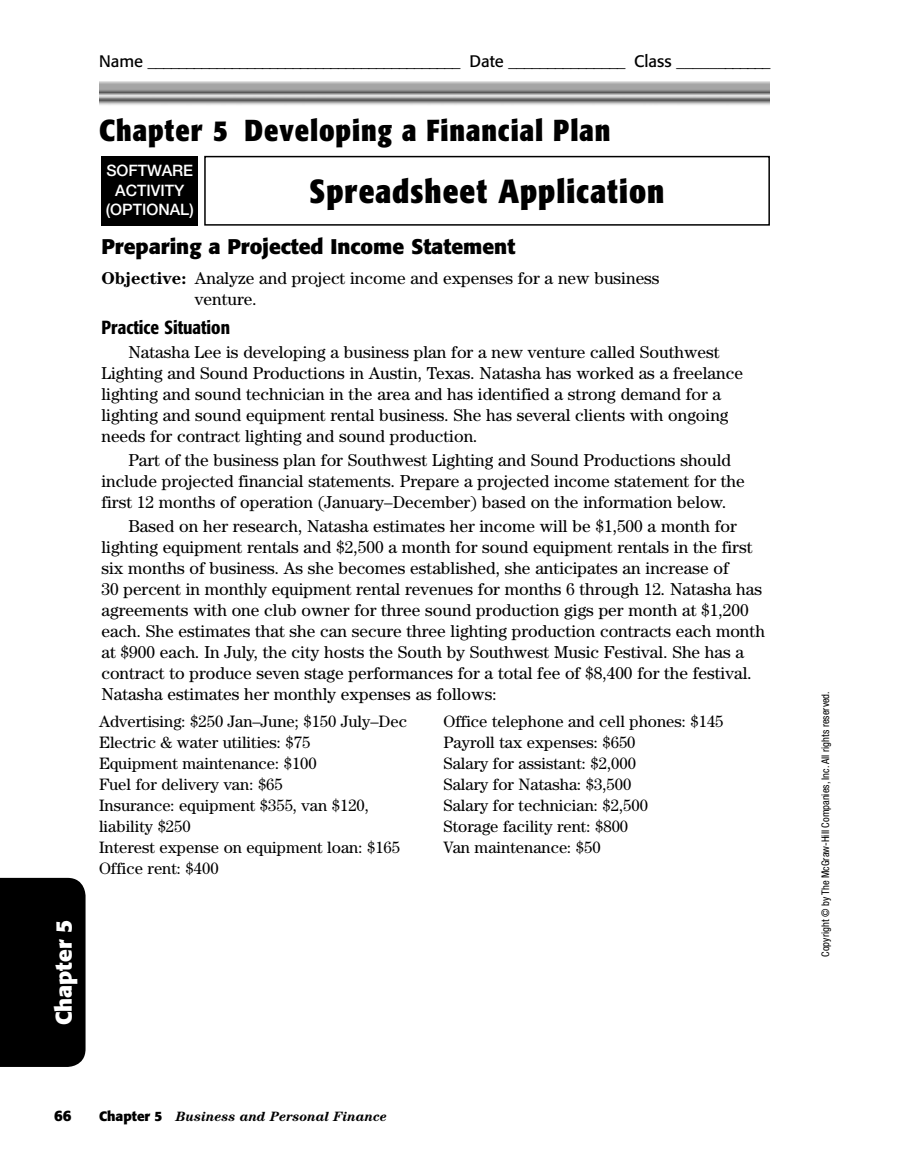
<style>
.page{position:relative;width:905px;height:1175px;background:#fff}
.page>*{position:absolute;margin:0;border:0;box-sizing:border-box;transform-origin:0 0}
.t1{font:700 33px "Formata OTF Cn";letter-spacing:.03em;color:#000}
.t2{font:700 30px "Formata OTF Cn";letter-spacing:.03em;color:#000}
.t3{font:700 22.5px "Formata OTF";color:#fff}
.t4{font:700 21px "Formata OTF";color:#000}
.t5{font:18.75px "Formata OTF Cn Md";color:#000}
.t6{font:17.25px/21px "Century Std";color:#000}
.t7{font:16.5px/21px "Century Std";color:#000}
.t8{font:16.5px "Formata OTF";color:#000}
.t9{font:500 15.75px/19.5px "Helvetica Neue LT Std";color:#fff;text-align:center}
.t10{font:700 15px "Formata OTF";color:#000}
.t11{font:italic 700 13.5px "Century Std";color:#000}
.t12{font:condensed 10.5px "Helvetica Neue LT Std";color:#000}
.s1{font-weight:700}
.s2{font-family:"Formata OTF";font-style:normal}
</style>
<div class="page">
<img style="left:99px;top:81px;width:671px;height:24px">
<div style="left:0;top:878px;width:86px;height:188px;background:#000"></div>
<div style="left:101px;top:156px;width:97px;height:70px;background:#000"></div>
<div style="left:204px;top:156px;width:566px;height:70px;border:2px solid #000"></div>
<p class="t8" style="left:99px;top:53px;width:673px">Name _________________________________________ Date _______________ Class ____________</p>
<p class="t2" style="left:99px;top:118px;width:513px">Chapter 5 Developing a Financial Plan</p>
<p class="t3" style="left:53px;top:1025px;width:107px;rotate:-90deg">Chapter 5</p>
<p class="t9" style="left:106px;top:162px;width:89px">SOFTWARE<br>ACTIVITY (OPTIONAL)</p>
<p class="t1" style="left:309px;top:178px;width:356px">Spreadsheet Application</p>
<p class="t4" style="left:101px;top:236px;width:415px">Preparing a Projected Income Statement</p>
<p class="t6" style="left:195px;top:269px;width:466px;text-indent:-93px"><span class="s1">Objective:</span> Analyze and project income and expenses for a new business venture.</p>
<p class="t5" style="left:101px;top:319px;width:130px">Practice Situation</p>
<p class="t6" style="left:101px;top:342px;width:643px;text-indent:27px">Natasha Lee is developing a business plan for a new venture called Southwest Lighting and Sound Productions in Austin, Texas. Natasha has worked as a freelance lighting and sound technician in the area and has identified a strong demand for a lighting and sound equipment rental business. She has several clients with ongoing needs for contract lighting and sound production.</p>
<p class="t6" style="left:101px;top:450px;width:645px;text-indent:27px">Part of the business plan for Southwest Lighting and Sound Productions should include projected financial statements. Prepare a projected income statement for the first 12 months of operation (January–December) based on the information below.</p>
<p class="t6" style="left:101px;top:516px;width:665px;text-indent:27px">Based on her research, Natasha estimates her income will be $1,500 a month for lighting equipment rentals and $2,500 a month for sound equipment rentals in the first six months of business. As she becomes established, she anticipates an increase of<br>30 percent in monthly equipment rental revenues for months 6 through 12. Natasha has agreements with one club owner for three sound production gigs per month at $1,200 each. She estimates that she can secure three lighting production contracts each month at $900 each. In July, the city hosts the South by Southwest Music Festival. She has a contract to produce seven stage performances for a total fee of $8,400 for the festival.<br>Natasha estimates her monthly expenses as follows:</p>
<p class="t7" style="left:99px;top:712px;width:309px">Advertising: $250 Jan–June; $150 July–Dec<br>Electric &amp; water utilities: $75<br>Equipment maintenance: $100<br>Fuel for delivery van: $65<br>Insurance: equipment $355, van $120, liability $250<br>Interest expense on equipment loan: $165<br>Office rent: $400</p>
<p class="t7" style="left:443px;top:712px;width:281px">Office telephone and cell phones: $145<br>Payroll tax expenses: $650<br>Salary for assistant: $2,000<br>Salary for Natasha: $3,500<br>Salary for technician: $2,500<br>Storage facility rent: $800<br>Van maintenance: $50</p>
<p class="t10" style="left:54px;top:1108px;width:19px">66</p>
<p class="t11" style="left:99px;top:1111px;width:289px"><span class="s2">Chapter 5</span> Business and Personal Finance</p>
<p class="t12" style="left:821px;top:956px;width:267px;rotate:-90deg">Copyright © by The McGraw-Hill Companies, Inc. All rights reserved.</p>
</div>
